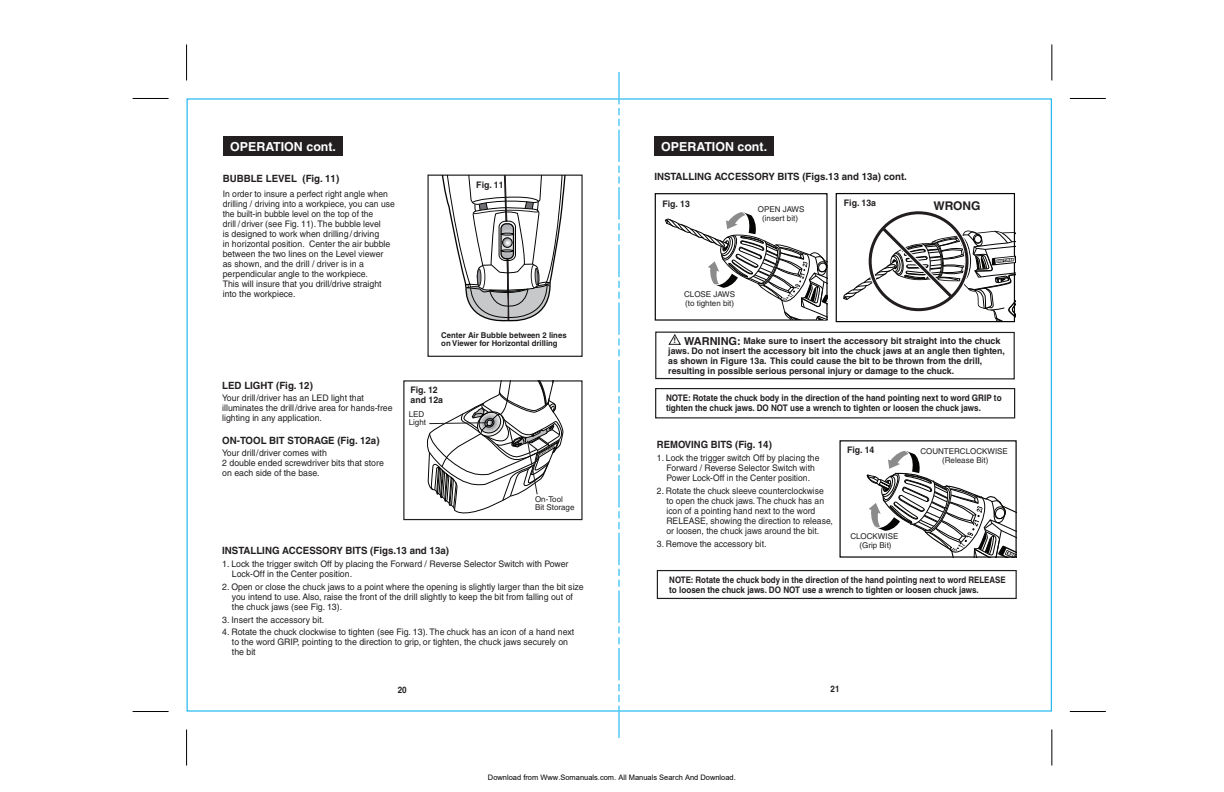
<style>
.page{position:relative;width:1224px;height:792px;background:#fff}
.page>*{position:absolute;margin:0;border:0;box-sizing:border-box;transform-origin:0 0}
.t1{font:700 12.4px "Helvetica";color:#fff}
.t2{font:700 12px "Helvetica";color:#231f20}
.t3{font:700 11px "Helvetica";color:#231f20}
.t4{font:700 10px "Helvetica";color:#231f20}
.t5{font:700 10px "Helvetica";color:#231f20;scale:.95 1}
.t6{font:9px/10px "Helvetica";color:#231f20;scale:.95 1}
.t7{font:9px/10px "Helvetica";color:#231f20}
.t8{font:700 9px/10px "Helvetica";color:#231f20}
.t9{font:700 9px/10px "Helvetica";color:#231f20;scale:.9 1}
.t10{font:700 9px/10px "Helvetica";color:#231f20;scale:.88 1}
.t11{font:8px/9px "Helvetica";color:#231f20}
.t12{font:700 8px/8px "Helvetica";color:#231f20}
.t13{font:700 7.8px "Helvetica";color:#231f20}
.t14{font:7.5px "Arial";color:#000}
</style>
<div class="page">
<svg style="left:618px;top:72px;width:2px;height:666px"></svg>
<div style="left:224px;top:136px;width:119px;height:20px;background:#231f20"></div>
<div style="left:655px;top:136px;width:119px;height:20px;background:#231f20"></div>
<hr style="left:186px;top:44px;width:1px;height:36px;background:#000">
<hr style="left:133px;top:98px;width:36px;height:1px;background:#000">
<hr style="left:133px;top:711px;width:36px;height:1px;background:#000">
<hr style="left:186px;top:730px;width:1px;height:36px;background:#000">
<hr style="left:1052px;top:44px;width:1px;height:36px;background:#000">
<hr style="left:1070px;top:98px;width:36px;height:1px;background:#000">
<hr style="left:1070px;top:711px;width:36px;height:1px;background:#000">
<hr style="left:1052px;top:730px;width:1px;height:36px;background:#000">
<div style="left:427px;top:175px;width:156px;height:182px;border:1px solid #211e1e"></div>
<svg style="left:434px;top:175px;width:135px;height:147px"></svg>
<svg style="left:655px;top:331px;width:360px;height:49px"></svg>
<div style="left:655px;top:388px;width:360px;height:30px;border:1px solid #231f20"></div>
<div style="left:655px;top:193px;width:173px;height:128px;border:1px solid #050604"></div>
<svg style="left:665px;top:212px;width:163px;height:108px"></svg>
<div style="left:836px;top:193px;width:179px;height:129px;border:1px solid #050504"></div>
<svg style="left:843px;top:221px;width:173px;height:101px"></svg>
<div style="left:869px;top:211px;width:100px;height:100px;border:3px solid #221d1f;border-radius:50%"></div>
<div style="left:657px;top:570px;width:360px;height:29px;border:1px solid #231f20"></div>
<svg style="left:866px;top:451px;width:149px;height:105px"></svg>
<div style="left:403px;top:380px;width:180px;height:140px;border:1px solid #211e1e"></div>
<svg style="left:427px;top:381px;width:139px;height:133px"></svg>
<h1 class="t1" style="left:230px;top:139px;width:107px">OPERATION cont.</h1>
<h1 class="t1" style="left:661px;top:139px;width:107px">OPERATION cont.</h1>
<p class="t4" style="left:223px;top:173px;width:118px">BUBBLE LEVEL (Fig. 11)</p>
<p class="t6" style="left:223px;top:189px;width:183px">In order to insure a perfect right angle when drilling / driving into a workpiece, you can use the built-in bubble level on the top of the<br>drill / driver (see Fig. 11). The bubble level<br>is designed to work when drilling /driving<br>in horizontal position. Center the air bubble between the two lines on the Level viewer as shown, and the drill / driver is in a perpendicular angle to the workpiece.<br>This will insure that you drill/drive straight into the workpiece.</p>
<p class="t12" style="left:441px;top:331px;width:127px">Center Air Bubble between 2 lines on Viewer for Horizontal drilling</p>
<p class="t4" style="left:654px;top:171px;width:254px">INSTALLING ACCESSORY BITS (Figs.13 and 13a) cont.</p>
<p class="t8" style="left:476px;top:180px;width:29px">Fig. 11</p>
<p class="t8" style="left:844px;top:198px;width:34px">Fig. 13a</p>
<h2 class="t2" style="left:933px;top:199px;width:49px">WRONG</h2>
<p class="t8" style="left:663px;top:198px;width:29px">Fig. 13</p>
<p class="t11" style="left:758px;top:205px;width:48px;text-align:center">OPEN JAWS (insert bit)</p>
<p class="t11" style="left:684px;top:290px;width:53px">CLOSE JAWS (to tighten bit)</p>
<p class="t3" style="left:684px;top:334px;width:58px">WARNING:</p>
<p class="t13" style="left:673px;top:336px;width:4px">!</p>
<p class="t8" style="left:668px;top:336px;width:338px;text-indent:75px">Make sure to insert the accessory bit straight into the chuck jaws. Do not insert the accessory bit into the chuck jaws at an angle then tighten, as shown in Figure 13a. This could cause the bit to be thrown from the drill, resulting in possible serious personal injury or damage to the chuck.</p>
<p class="t4" style="left:222px;top:379px;width:92px">LED LIGHT (Fig. 12)</p>
<p class="t7" style="left:222px;top:393px;width:172px">Your drill/driver has an LED light that illuminates the drill/drive area for hands-free lighting in any application.</p>
<p class="t4" style="left:222px;top:434px;width:159px">ON-TOOL BIT STORAGE (Fig. 12a)</p>
<p class="t7" style="left:222px;top:448px;width:163px">Your drill/driver comes with<br>2 double ended screwdriver bits that store on each side of the base.</p>
<p class="t8" style="left:411px;top:385px;width:34px">Fig. 12 and 12a</p>
<p class="t11" style="left:409px;top:411px;width:19px;line-height:8px">LED<br>Light</p>
<p class="t11" style="left:535px;top:496px;width:41px;line-height:8px">On-Tool<br>Bit Storage</p>
<p class="t4" style="left:222px;top:544px;width:228px">INSTALLING ACCESSORY BITS (Figs.13 and 13a)</p>
<p class="t7" style="left:232px;top:559px;width:338px;text-indent:-10px">1. Lock the trigger switch Off by placing the Forward / Reverse Selector Switch with Power<br>Lock-Off in the Center position.</p>
<p class="t7" style="left:232px;top:582px;width:353px;text-indent:-10px">2. Open or close the chuck jaws to a point where the opening is slightly larger than the bit size you intend to use. Also, raise the front of the drill slightly to keep the bit from falling out of the chuck jaws (see Fig. 13).</p>
<p class="t7" style="left:222px;top:615px;width:103px">3. Insert the accessory bit.</p>
<p class="t7" style="left:232px;top:627px;width:344px;text-indent:-10px">4. Rotate the chuck clockwise to tighten (see Fig. 13). The chuck has an icon of a hand next to the word GRIP, pointing to the direction to grip, or tighten, the chuck jaws securely on the bit</p>
<p class="t9" style="left:666px;top:393px;width:374px">NOTE: Rotate the chuck body in the direction of the hand pointing next to word GRIP to tighten the chuck jaws. DO NOT use a wrench to tighten or loosen the chuck jaws.</p>
<p class="t5" style="left:657px;top:438px;width:123px">REMOVING BITS (Fig. 14)</p>
<p class="t6" style="left:657px;top:453px;width:173px;text-align:center">1. Lock the trigger switch Off by placing the<br>Forward / Reverse Selector Switch with<br>Power Lock-Off in the Center position.</p>
<p class="t6" style="left:666px;top:486px;width:177px;text-indent:-10px">2. Rotate the chuck sleeve counterclockwise to open the chuck jaws. The chuck has an icon of a pointing hand next to the word RELEASE, showing the direction to release, or loosen, the chuck jaws around the bit.</p>
<p class="t6" style="left:657px;top:539px;width:117px">3. Remove the accessory bit.</p>
<p class="t10" style="left:669px;top:574px;width:384px">NOTE: Rotate the chuck body in the direction of the hand pointing next to word RELEASE to loosen the chuck jaws. DO NOT use a wrench to tighten or loosen chuck jaws.</p>
<p class="t8" style="left:847px;top:445px;width:29px">Fig. 14</p>
<p class="t11" style="left:920px;top:447px;width:89px;text-align:center">COUNTERCLOCKWISE (Release Bit)</p>
<p class="t11" style="left:850px;top:532px;width:50px;text-align:center">CLOCKWISE (Grip Bit)</p>
<p class="t9" style="left:398px;top:685px;width:12px">20</p>
<p class="t9" style="left:830px;top:684px;width:12px">21</p>
<p class="t14" style="left:488px;top:774px;width:249px">Download from Www.Somanuals.com. All Manuals Search And Download.</p>
</div>
